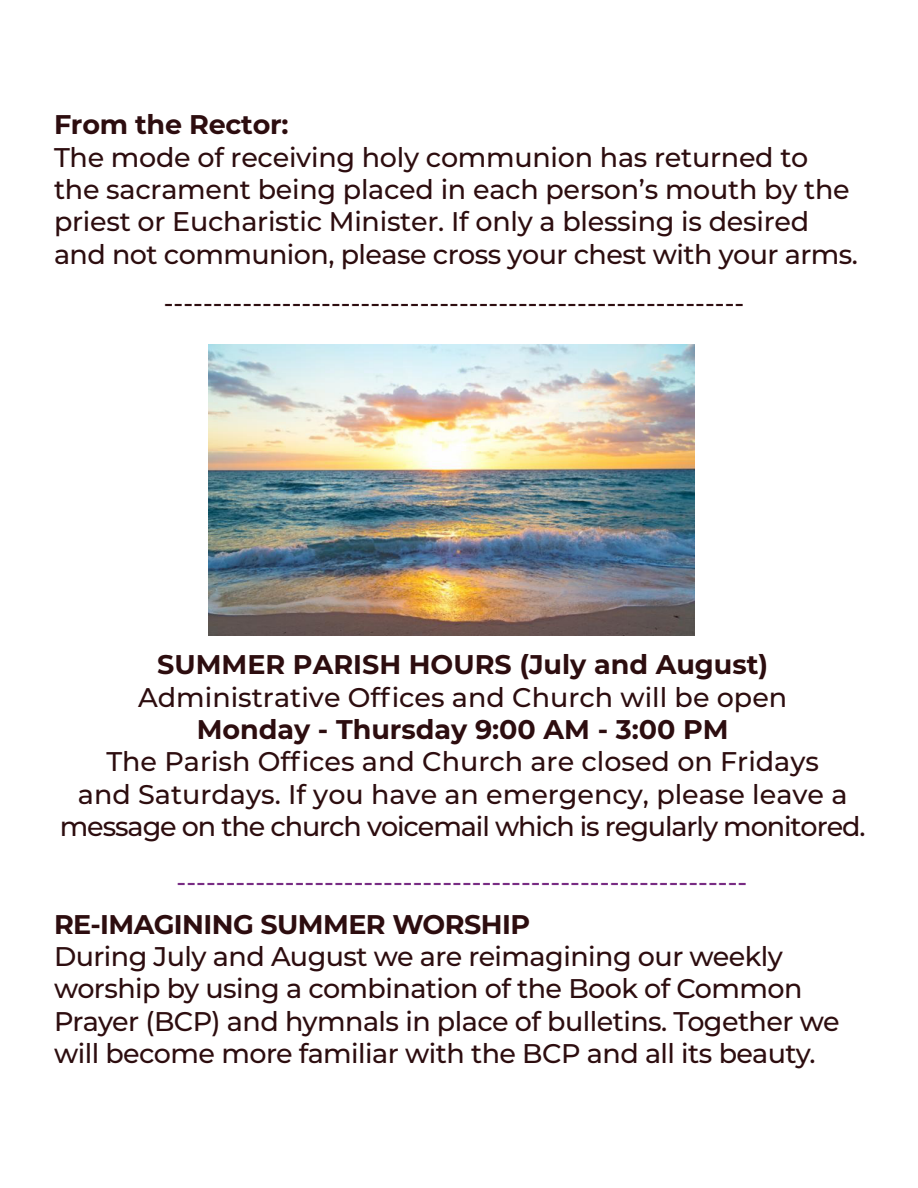
<style>
.page{position:relative;width:918px;height:1188px;background:#fff}
.page>*{position:absolute;margin:0;border:0;box-sizing:border-box;transform-origin:0 0}
.Paragraph_Style_1{font:500 27px/32.4px "Montserrat";letter-spacing:-.015em;color:#2d0d0f}
.Paragraph_Style_1-2{font:700 27px "Montserrat";color:#2d0d0f}
.Paragraph_Style_1-3{font:700 27px "Montserrat";letter-spacing:-.02em;color:#2d0d0f}
</style>
<div class="page">
<img style="left:208px;top:344px;width:486px;height:292px">
<p class="Paragraph_Style_1-2" style="left:54px;top:105px;width:236px">From the Rector:</p>
<p class="Paragraph_Style_1" style="left:54px;top:140px;width:806px">The mode of receiving holy communion has returned to the sacrament being placed in each person’s mouth by the priest or Eucharistic Minister. If only a blessing is desired and not communion, please cross your chest with your arms.</p>
<p class="Paragraph_Style_1-2" style="left:157px;top:645px;width:612px">SUMMER PARISH HOURS (July and August)</p>
<p class="Paragraph_Style_1" style="left:138px;top:680px;width:651px">Administrative Offices and Church will be open</p>
<p class="Paragraph_Style_1-2" style="left:197px;top:710px;width:533px">Monday - Thursday 9:00 AM - 3:00 PM</p>
<p class="Paragraph_Style_1" style="left:60px;top:744px;width:807px;text-align:center">The Parish Offices and Church are closed on Fridays<br>and Saturdays. If you have an emergency, please leave a message on the church voicemail which is regularly monitored.</p>
<p class="Paragraph_Style_1-3" style="left:54px;top:905px;width:478px">RE-IMAGINING SUMMER WORSHIP</p>
<p class="Paragraph_Style_1" style="left:54px;top:939px;width:787px">During July and August we are reimagining our weekly worship by using a combination of the Book of Common Prayer (BCP) and hymnals in place of bulletins. Together we will become more familiar with the BCP and all its beauty.</p>
</div>
